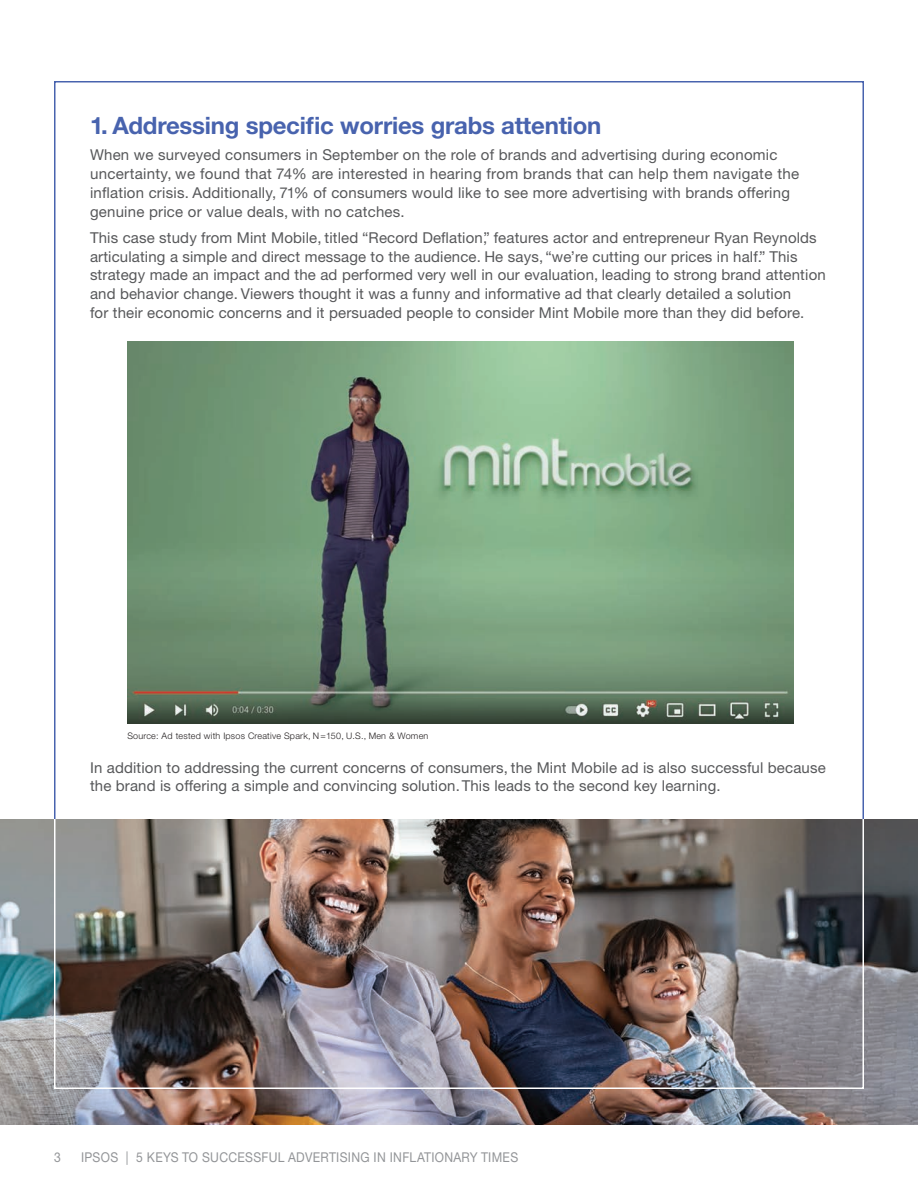
<style>
.page{position:relative;width:918px;height:1188px;background:#fff}
.page>*{position:absolute;margin:0;border:0;box-sizing:border-box;transform-origin:0 0}
.t1{font:700 24px "Helvetica Neue LT Std";letter-spacing:-.01em;color:#4863ae}
.t2{font:15px/18.8px "Helvetica Neue LT Std";letter-spacing:.01em;color:#57585a}
.t3{font:13.5px "Helvetica Neue LT Std";letter-spacing:.025em;color:#939598;scale:.9 1}
.t4{font:300 9px "Helvetica Neue LT Std";letter-spacing:.025em;color:#231f20}
</style>
<div class="page">
<img style="left:0;top:819px;width:918px;height:306px">
<img style="left:53px;top:818px;width:812px;height:272px">
<img style="left:128px;top:341px;width:666px;height:382px">
<h1 class="t1" style="left:90px;top:111px;width:513px">1. Addressing specific worries grabs attention</h1>
<p class="t2" style="left:90px;top:145px;width:711px">When we surveyed consumers in September on the role of brands and advertising during economic uncertainty, we found that 74% are interested in hearing from brands that can help them navigate the inflation crisis. Additionally, 71% of consumers would like to see more advertising with brands offering genuine price or value deals, with no catches.</p>
<p class="t2" style="left:90px;top:228px;width:737px">This case study from Mint Mobile, titled “Record Deflation,” features actor and entrepreneur Ryan Reynolds articulating a simple and direct message to the audience. He says, “we’re cutting our prices in half.” This strategy made an impact and the ad performed very well in our evaluation, leading to strong brand attention and behavior change. Viewers thought it was a funny and informative ad that clearly detailed a solution<br>for their economic concerns and it persuaded people to consider Mint Mobile more than they did before.</p>
<p class="t4" style="left:127px;top:730px;width:303px">Source: Ad tested with Ipsos Creative Spark, N =150, U.S., Men &amp; Women</p>
<p class="t2" style="left:90px;top:758px;width:737px">In addition to addressing the current concerns of consumers, the Mint Mobile ad is also successful because the brand is offering a simple and convincing solution. This leads to the second key learning.</p>
<p class="t3" style="left:54px;top:1149px;width:9px">3</p>
<p class="t3" style="left:81px;top:1149px;width:487px">IPSOS | 5 KEYS TO SUCCESSFUL ADVERTISING IN INFLATIONARY TIMES</p>
</div>
